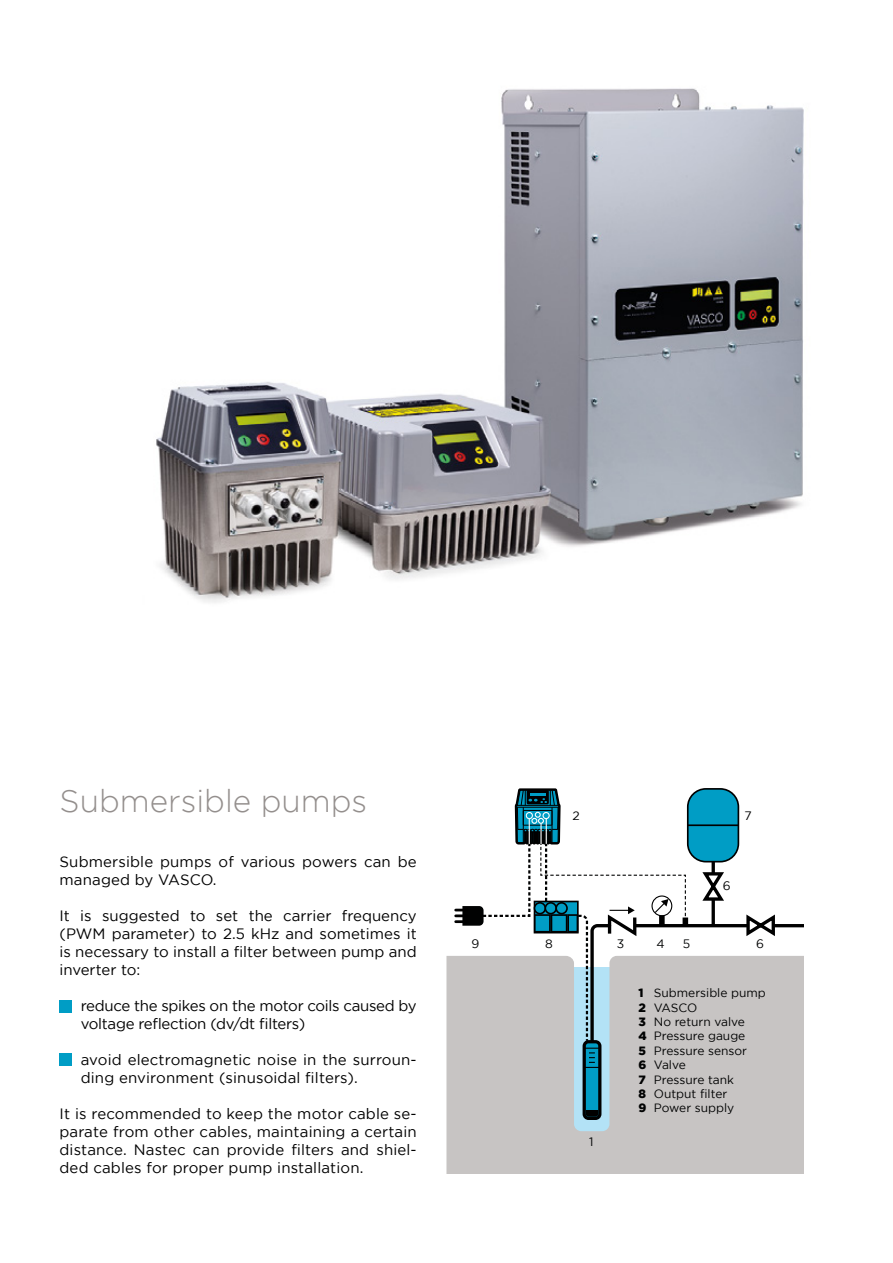
<style>
.page{position:relative;width:893px;height:1263px;background:#fff}
.page>*{position:absolute;margin:0;border:0;box-sizing:border-box;transform-origin:0 0}
.t1{font:300 31.5px "Gotham";color:#948f8d}
.t2{font:15px/18px "Gotham";letter-spacing:.01em;color:#000}
.t3{font:15px/18px "Gotham";letter-spacing:-.02em;color:#000}
.t4{font:12.15px "Gotham";color:#010202}
.t5{font:12px/14.4px "Gotham";color:#010202}
.s1{font-weight:900}
</style>
<div class="page">
<img style="left:156px;top:88px;width:648px;height:515px">
<div style="left:60px;top:1000px;width:12px;height:13px;background:#009dc5"></div>
<div style="left:60px;top:1053px;width:12px;height:13px;background:#009dc5"></div>
<div style="left:446px;top:956px;width:358px;height:218px;background:#c7c4c3"></div>
<hr style="left:635px;top:924px;width:169px;height:3px;background:#000">
<svg style="left:745px;top:914px;width:33px;height:22px"></svg>
<svg style="left:456px;top:788px;width:283px;height:332px"></svg>
<h1 class="t1" style="left:60px;top:783px;width:309px">Submersible pumps</h1>
<p class="t2" style="left:60px;top:852px;width:359px">Submersible pumps of various powers can be managed by VASCO.</p>
<p class="t2" style="left:60px;top:906px;width:359px;text-align:justify">It is suggested to set the carrier frequency (PWM parameter) to 2.5 kHz and sometimes it is necessary to install a filter between pump and inverter to:</p>
<p class="t3" style="left:81px;top:996px;width:337px">reduce the spikes on the motor coils caused by voltage reflection (dv/dt filters)</p>
<p class="t2" style="left:81px;top:1050px;width:337px">avoid electromagnetic noise in the surroun&shy;ding environment (sinusoidal filters).</p>
<p class="t2" style="left:60px;top:1104px;width:359px;text-align:justify">It is recommended to keep the motor cable se&shy;parate from other cables, maintaining a certain distance. Nastec can provide filters and shiel&shy;ded cables for proper pump installation.</p>
<p class="t4" style="left:572px;top:808px;width:9px">2</p>
<p class="t4" style="left:471px;top:937px;width:9px">9</p>
<p class="t4" style="left:545px;top:937px;width:9px">8</p>
<p class="t4" style="left:589px;top:1134px;width:6px">1</p>
<p class="t4" style="left:744px;top:808px;width:9px">7</p>
<p class="t4" style="left:723px;top:879px;width:9px">6</p>
<p class="t4" style="left:617px;top:937px;width:9px">3</p>
<p class="t4" style="left:656px;top:937px;width:10px">4</p>
<p class="t4" style="left:683px;top:937px;width:9px">5</p>
<p class="t4" style="left:756px;top:937px;width:9px">6</p>
<p class="t5" style="left:638px;top:985px;width:129px"><span class="s1">1</span> Submersible pump<br><span class="s1">2</span> VASCO<br><span class="s1">3</span> No return valve<br><span class="s1">4</span> Pressure gauge<br><span class="s1">5</span> Pressure sensor<br><span class="s1">6</span> Valve<br><span class="s1">7</span> Pressure tank<br><span class="s1">8</span> Output filter<br><span class="s1">9</span> Power supply</p>
</div>
